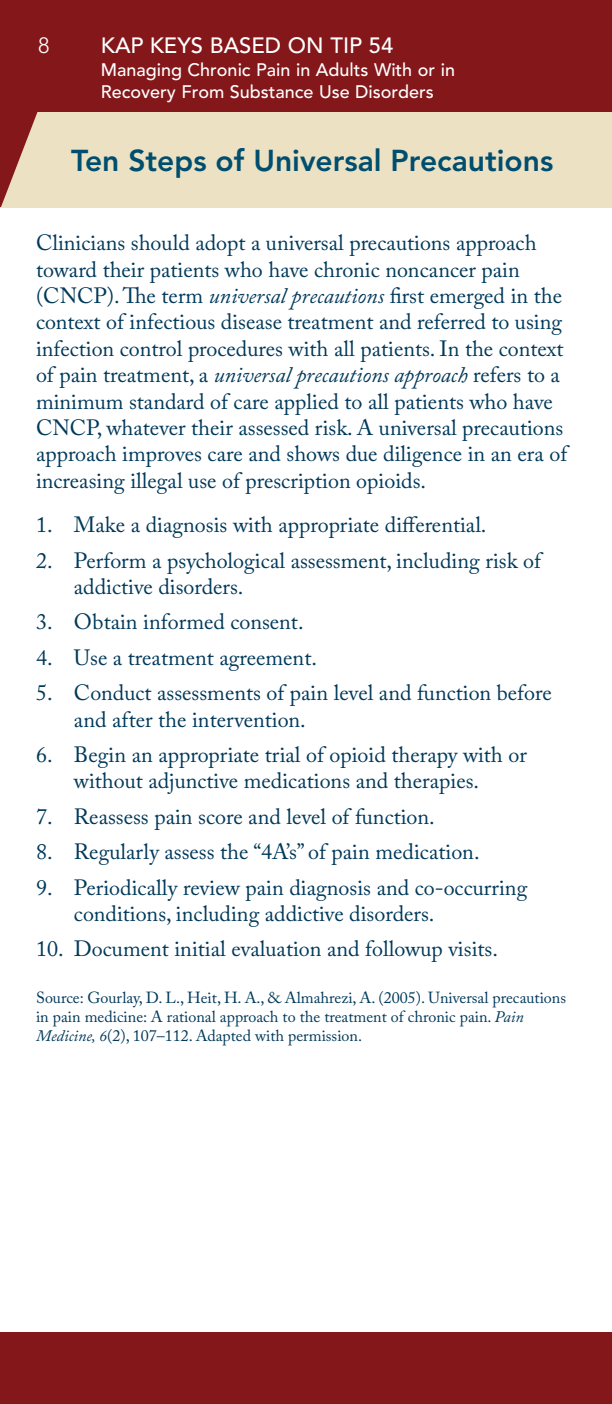
<style>
.page{position:relative;width:612px;height:1404px;background:#fff}
.page>*{position:absolute;margin:0;border:0;box-sizing:border-box;transform-origin:0 0}
.t1{font:800 30px "Avenir LT Std";color:#004e6f}
.t2{font:22px/26.4px "Adobe Caslon Pro";color:#00395a}
.t3{font:500 22px "Avenir LT Std";color:#fff}
.t4{font:300 22px "Avenir LT Std";color:#fff}
.t5{font:500 18px/22px "Avenir LT Std";color:#fff}
.t6{font:16px/19.2px "Adobe Caslon Pro";color:#00395a}
.s1{font-style:italic}
</style>
<div class="page">
<div style="left:0;top:0;width:612px;height:113px;background:#84171a"></div>
<div style="left:0;top:1332px;width:612px;height:72px;background:#84171a"></div>
<div style="left:0;top:112px;width:612px;height:95px;background:#ece1c3"></div>
<svg style="left:0;top:112px;width:38px;height:95px"></svg>
<p class="t4" style="left:38px;top:33px;width:13px">8</p>
<p class="t3" style="left:101px;top:32px;width:294px">KAP Keys Based on TIP 54</p>
<p class="t5" style="left:101px;top:59px;width:356px">Managing Chronic Pain in Adults With or in<br>Recovery From Substance Use Disorders</p>
<h2 class="t1" style="left:71px;top:143px;width:484px">Ten Steps of Universal Precautions</h2>
<p class="t2" style="left:36px;top:229px;width:533px">Clinicians should adopt a universal precautions approach toward their patients who have chronic noncancer pain (CNCP). The term <span class="s1">universal precautions</span> first emerged in the context of infectious disease treatment and referred to using infection control procedures with all patients. In the context of pain treatment, a <span class="s1">universal precautions approach</span> refers to a minimum standard of care applied to all patients who have CNCP, whatever their assessed risk. A universal precautions approach improves care and shows due diligence in an era of increasing illegal use of prescription opioids.</p>
<p class="t2" style="left:36px;top:511px;width:452px">1. Make a diagnosis with appropriate differential.</p>
<p class="t2" style="left:74px;top:547px;width:469px;text-indent:-38px">2. Perform a psychological assessment, including risk of addictive disorders.</p>
<p class="t2" style="left:36px;top:609px;width:269px">3. Obtain informed consent.</p>
<p class="t2" style="left:36px;top:644px;width:282px">4. Use a treatment agreement.</p>
<p class="t2" style="left:74px;top:679px;width:479px;text-indent:-38px">5. Conduct assessments of pain level and function before and after the intervention.</p>
<p class="t2" style="left:36px;top:741px;width:492px;text-align:center">6. Begin an appropriate trial of opioid therapy with or without adjunctive medications and therapies.</p>
<p class="t2" style="left:36px;top:803px;width:400px">7. Reassess pain score and level of function.</p>
<p class="t2" style="left:36px;top:838px;width:445px">8. Regularly assess the “4A’s” of pain medication.</p>
<p class="t2" style="left:74px;top:874px;width:455px;text-indent:-38px">9. Periodically review pain diagnosis and co-occurring conditions, including addictive disorders.</p>
<p class="t2" style="left:36px;top:936px;width:463px">10. Document initial evaluation and followup visits.</p>
<p class="t6" style="left:36px;top:987px;width:532px">Source: Gourlay, D. L., Heit, H. A., &amp; Almahrezi, A. (2005). Universal precautions in pain medicine: A rational approach to the treatment of chronic pain. <span class="s1">Pain<br>Medicine, 6</span>(2), 107–112. Adapted with permission.</p>
</div>
